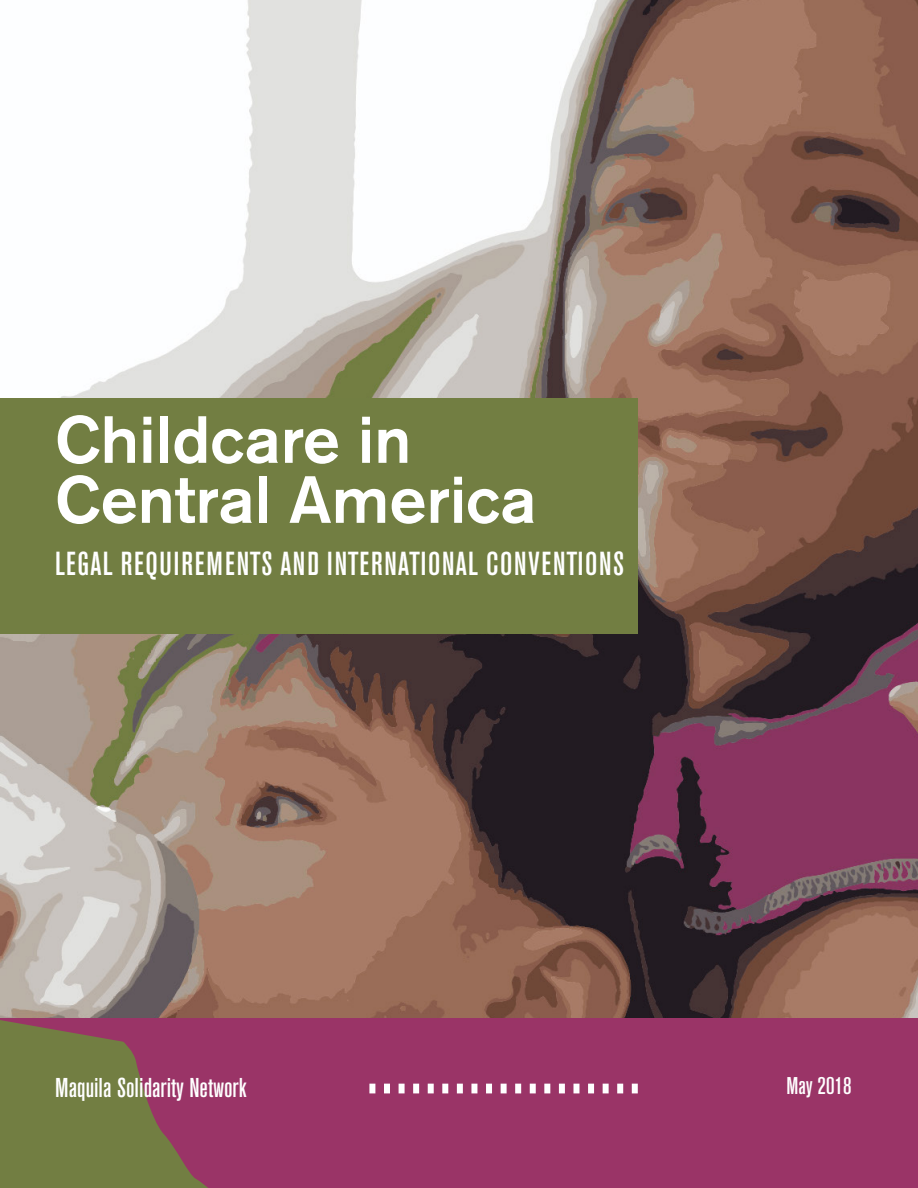
<style>
.page{position:relative;width:918px;height:1188px;background:#fff}
.page>*{position:absolute;margin:0;border:0;box-sizing:border-box;transform-origin:0 0}
.t1{font:500 66px/60px "Akzidenz Grotesk BE";color:#fff}
.t2{font:500 condensed 33px "Akzidenz Grotesk BE";letter-spacing:.05em;color:#fff}
.t3{font:500 condensed 27px "Akzidenz Grotesk BE";color:#fff}
.t4{font:500 condensed 24px "Akzidenz Grotesk BE";color:#fff}
</style>
<div class="page">
<img style="left:0;top:0;width:918px;height:1019px">
<div style="left:0;top:1019px;width:918px;height:169px;background:#9a3467"></div>
<div style="left:632px;top:1084px;width:6px;height:9px;background:#fff"></div>
<div style="left:617px;top:1084px;width:6px;height:9px;background:#fff"></div>
<div style="left:603px;top:1084px;width:6px;height:9px;background:#fff"></div>
<div style="left:588px;top:1084px;width:6px;height:9px;background:#fff"></div>
<div style="left:573px;top:1084px;width:6px;height:9px;background:#fff"></div>
<div style="left:559px;top:1084px;width:6px;height:9px;background:#fff"></div>
<div style="left:544px;top:1084px;width:6px;height:9px;background:#fff"></div>
<div style="left:530px;top:1084px;width:6px;height:9px;background:#fff"></div>
<div style="left:515px;top:1084px;width:6px;height:9px;background:#fff"></div>
<div style="left:501px;top:1084px;width:6px;height:9px;background:#fff"></div>
<div style="left:486px;top:1084px;width:6px;height:9px;background:#fff"></div>
<div style="left:471px;top:1084px;width:6px;height:9px;background:#fff"></div>
<div style="left:457px;top:1084px;width:6px;height:9px;background:#fff"></div>
<div style="left:442px;top:1084px;width:6px;height:9px;background:#fff"></div>
<div style="left:428px;top:1084px;width:6px;height:9px;background:#fff"></div>
<div style="left:413px;top:1084px;width:6px;height:9px;background:#fff"></div>
<div style="left:399px;top:1084px;width:6px;height:9px;background:#fff"></div>
<div style="left:384px;top:1084px;width:6px;height:9px;background:#fff"></div>
<div style="left:369px;top:1084px;width:6px;height:9px;background:#fff"></div>
<svg style="left:0;top:1008px;width:249px;height:180px;fill:#727e42"></svg>
<div style="left:0;top:398px;width:638px;height:236px;background:#727e42"></div>
<p class="t1" style="left:55px;top:409px;width:483px">Childcare in<br>Central America</p>
<p class="t2" style="left:55px;top:545px;width:571px">LEGAL REQUIREMENTS AND INTERNATIONAL CONVENTIONS</p>
<p class="t3" style="left:55px;top:1073px;width:193px">Maquila Solidarity Network</p>
<p class="t4" style="left:787px;top:1073px;width:66px">May 2018</p>
</div>
